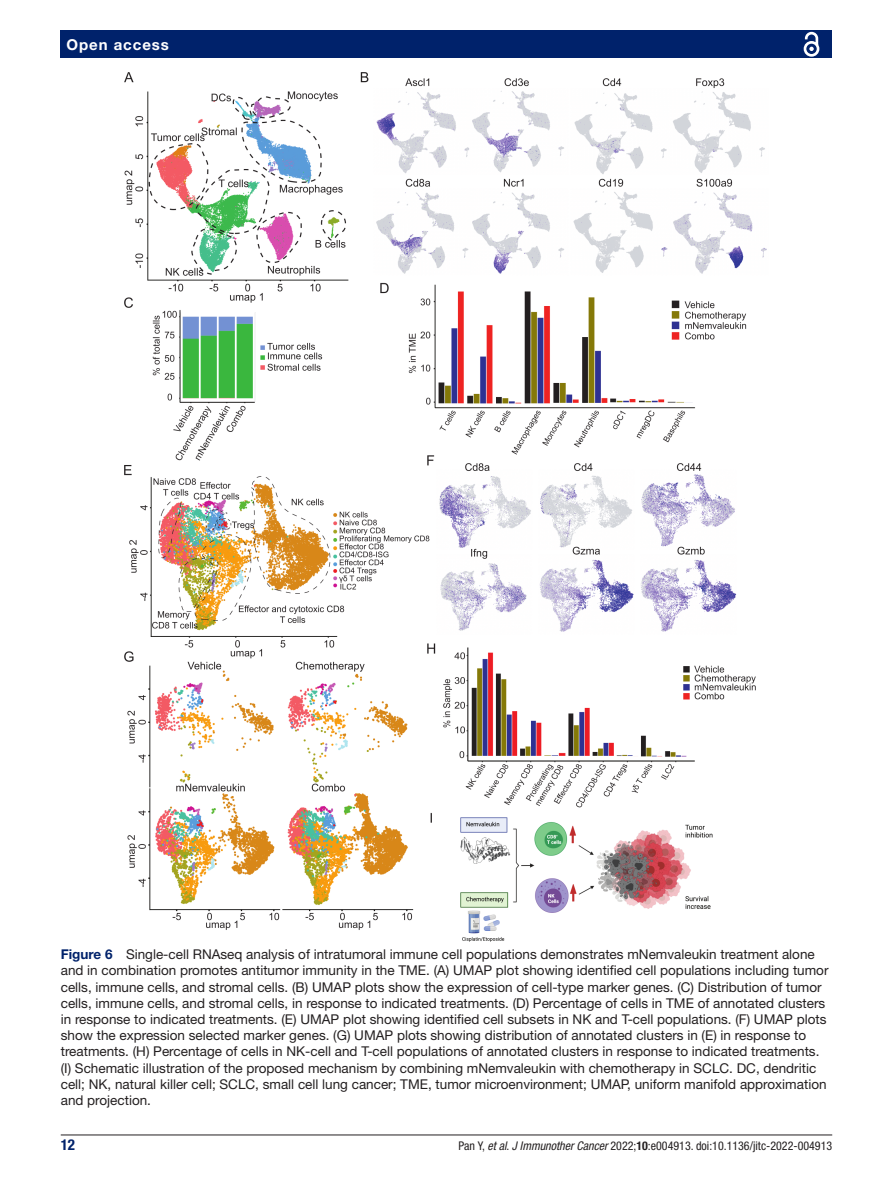
<style>
.page{position:relative;width:893px;height:1191px;background:#fff}
.page>*{position:absolute;margin:0;border:0;box-sizing:border-box;transform-origin:0 0}
.t1{font:700 15px "Helvetica Neue LT Std";letter-spacing:.065em;color:#fff}
.t2{font:700 condensed 15px "Helvetica Neue LT Std";color:#00226b}
.t3{font:13.5px/16.2px "Helvetica Neue LT Std";color:#231f20}
.t4{font:condensed 12px "Helvetica Neue LT Std";color:#231f20}
.s1{font-weight:700;color:#00226b}
.s2{font-style:italic}
.s3{font-weight:700}
</style>
<div class="page">
<hr style="left:61px;top:1134px;width:771px;height:1px;background:#231f20">
<div style="left:61px;top:31px;width:771px;height:27px;background:#00226b"></div>
<svg style="left:803px;top:31px;width:17px;height:26px"></svg>
<img style="left:125px;top:73px;width:642px;height:868px">
<p class="t1" style="left:66px;top:35px;width:104px">Open access</p>
<p class="t3" style="left:61px;top:946px;width:769px"><span class="s1">Figure 6</span> Single-cell RNAseq analysis of intratumoral immune cell populations demonstrates mNemvaleukin treatment alone and in combination promotes antitumor immunity in the TME. (A) UMAP plot showing identified cell populations including tumor cells, immune cells, and stromal cells. (B) UMAP plots show the expression of cell-type marker genes. (C) Distribution of tumor cells, immune cells, and stromal cells, in response to indicated treatments. (D) Percentage of cells in TME of annotated clusters in response to indicated treatments. (E) UMAP plot showing identified cell subsets in NK and T-cell populations. (F) UMAP plots show the expression selected marker genes. (G) UMAP plots showing distribution of annotated clusters in (E) in response to treatments. (H) Percentage of cells in NK-cell and T-cell populations of annotated clusters in response to indicated treatments. (I) Schematic illustration of the proposed mechanism by combining mNemvaleukin with chemotherapy in SCLC. DC, dendritic cell; NK, natural killer cell; SCLC, small cell lung cancer; TME, tumor microenvironment; UMAP, uniform manifold approximation and projection.</p>
<p class="t2" style="left:61px;top:1135px;width:16px">12</p>
<p class="t4" style="left:459px;top:1138px;width:375px">Pan Y, <span class="s2">et al</span>. <span class="s2">J Immunother Cancer</span> 2022;<span class="s3">10</span>:e004913. doi:10.1136/jitc-2022-004913</p>
</div>
